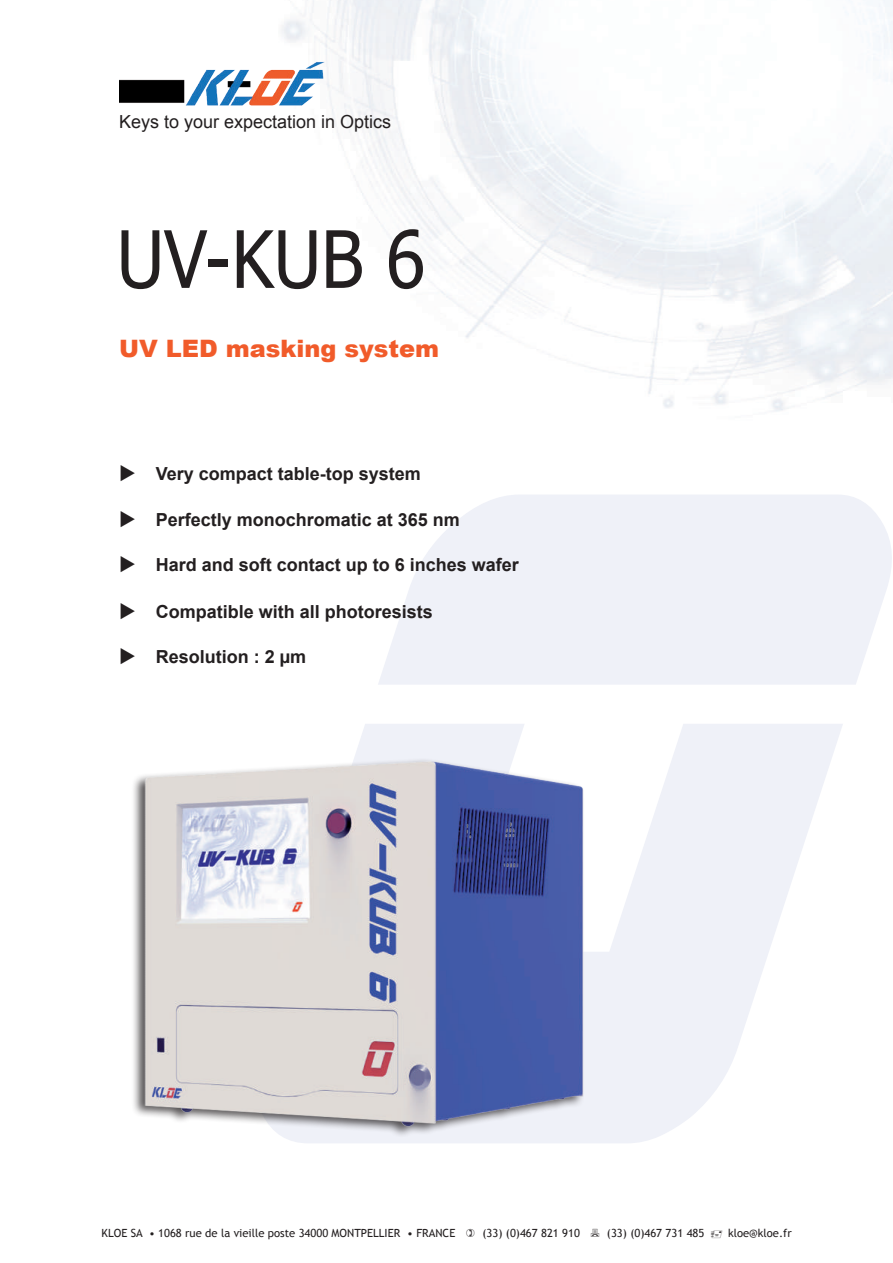
<style>
.page{position:relative;width:893px;height:1263px;background:#fff}
.page>*{position:absolute;margin:0;border:0;box-sizing:border-box;transform-origin:0 0}
.t1{font:79.2px "Tahoma";color:#231f20;scale:.91 1}
.t2{font:900 24px "Arial";color:#f15b2a}
.t3{font:700 18px "Arial";color:#231f20}
.t4{font:18px "Arial";color:#231f20}
.t5{font:11.25px "Trebuchet MS";color:#231f20}
</style>
<div class="page">
<img style="left:119px;top:36px;width:239px;height:96px">
<img style="left:133px;top:760px;width:451px;height:375px">
<p class="t4" style="left:119px;top:109px;width:274px">Keys to your expectation in Optics</p>
<h1 class="t1" style="left:117px;top:206px;width:340px">UV-KUB 6</h1>
<h2 class="t2" style="left:119px;top:331px;width:321px">UV LED masking system</h2>
<p class="t3" style="left:119px;top:461px;width:303px">◆ Very compact table-top system</p>
<p class="t3" style="left:119px;top:508px;width:342px">◆ Perfectly monochromatic at 365 nm</p>
<p class="t3" style="left:119px;top:553px;width:401px">◆ Hard and soft contact up to 6 inches wafer</p>
<p class="t3" style="left:119px;top:600px;width:315px">◆ Compatible with all photoresists</p>
<p class="t3" style="left:119px;top:645px;width:189px">◆ Resolution : 2 µm</p>
<p class="t5" style="left:102px;top:1226px;width:355px">KLOE SA • 1068 rue de la vieille poste 34000 MONTPELLIER • FRANCE</p>
<p class="t5" style="left:482px;top:1226px;width:99px">(33) (0)467 821 910</p>
<p class="t5" style="left:607px;top:1226px;width:99px">(33) (0)467 731 485</p>
<p class="t5" style="left:728px;top:1226px;width:65px">kloe@kloe.fr</p>
</div>
